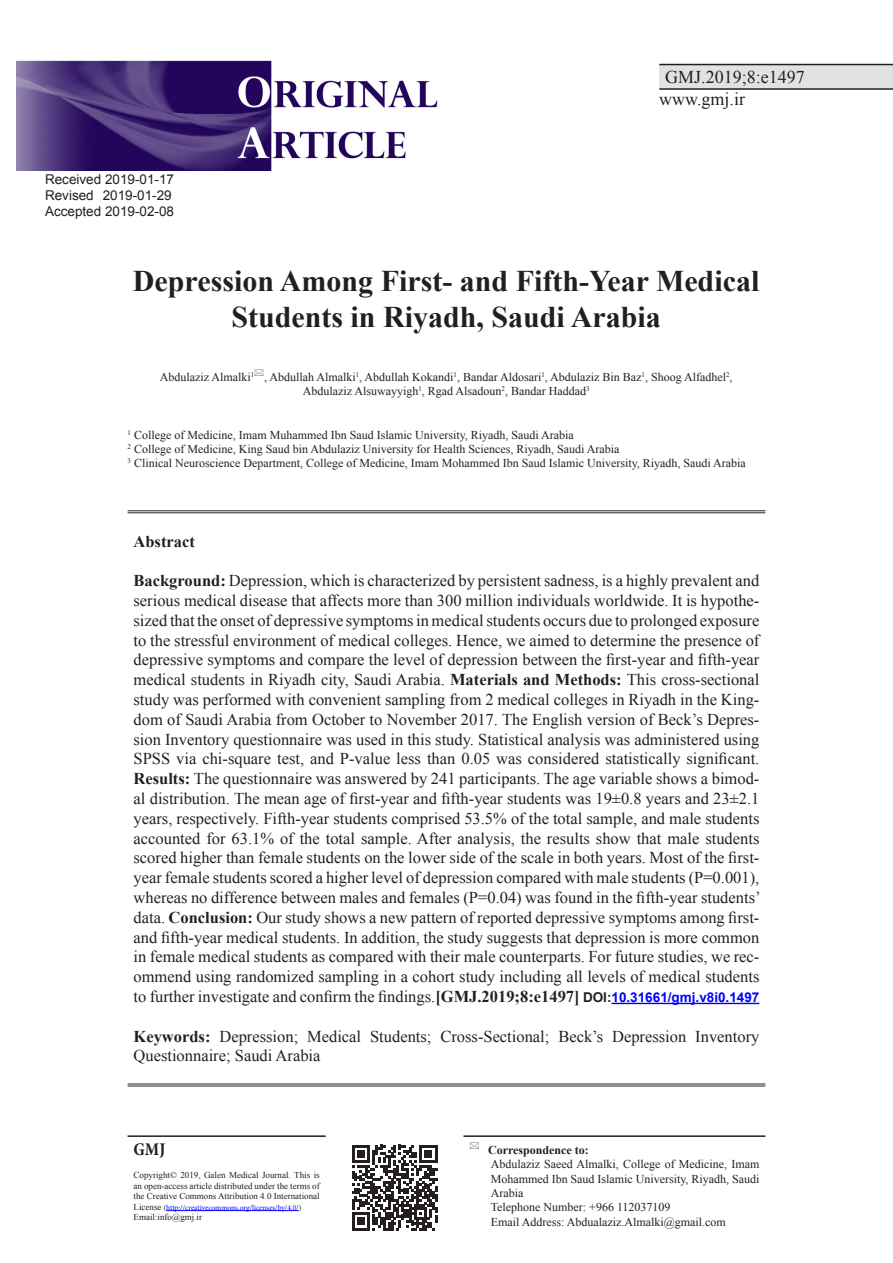
<style>
.page{position:relative;width:893px;height:1263px;background:#fff}
.page>*{position:absolute;margin:0;border:0;box-sizing:border-box;transform-origin:0 0}
.t1{font:700 30px/36px "Times New Roman";color:#231f20;text-align:center}
.t2{font:18px "Times New Roman";color:#231f20}
.t3{font:700 condensed 18px "Minion Pro";color:#231f20}
.t4{font:16.5px/19.8px "Times New Roman";color:#231f20;text-align:justify}
.t5{font:700 16.5px "Times New Roman";color:#231f20}
.t6{font:13.5px "Arial";color:#231f20}
.t7{font:12px/14.4px "Times New Roman";color:#231f20;text-align:justify}
.t8{font:700 12px "Times New Roman";color:#231f20}
.t9{font:9px/10.5px "Times New Roman";color:#231f20;text-align:justify}
.t10{font:7.5px "Minion Pro";letter-spacing:-.005em;color:#00f}
.s1{font-weight:700}
.s2{font-family:"Arial";font-weight:700;font-size:13.5px}
.s3{font-family:"Arial";font-weight:700;font-size:13.5px;color:#00f}
.s4{font-family:"Times New Roman";font-size:9px;color:#231f20}
.s5{font-family:"Times New Roman";color:#231f20}
</style>
<div class="page">
<hr style="left:128px;top:510px;width:637px;height:1px;background:#231f20">
<hr style="left:128px;top:512px;width:637px;height:1px;background:#231f20">
<hr style="left:128px;top:1083px;width:637px;height:1px;background:#231f20">
<hr style="left:128px;top:1085px;width:637px;height:1px;background:#231f20">
<hr style="left:611px;top:1003px;width:148px;height:1px;background:#00f">
<div style="left:659px;top:65px;width:234px;height:24px;background:#e1e2e4"></div>
<hr style="left:659px;top:64px;width:234px;height:1px;background:#231f20">
<hr style="left:659px;top:88px;width:234px;height:2px;background:#231f20">
<hr style="left:463px;top:1135px;width:302px;height:2px;background:#231f20">
<img style="left:17px;top:60px;width:421px;height:111px">
<hr style="left:128px;top:1135px;width:198px;height:2px;background:#231f20">
<hr style="left:166px;top:1210px;width:133px;height:1px;background:#00f">
<svg style="left:352px;top:1145px;width:85px;height:85px"></svg>
<p class="t6" style="left:45px;top:170px;width:131px">Received 2019-01-17</p>
<p class="t6" style="left:45px;top:186px;width:128px">Revised 2019-01-29</p>
<p class="t6" style="left:45px;top:202px;width:131px">Accepted 2019-02-08</p>
<p class="t2" style="left:665px;top:64px;width:141px">GMJ.2019;8:e1497</p>
<p class="t2" style="left:659px;top:87px;width:87px">www.gmj.ir</p>
<p class="t1" style="left:133px;top:262px;width:628px">Depression Among First- and Fifth-Year Medical<br>Students in Riyadh, Saudi Arabia</p>
<p class="t7" style="left:160px;top:369px;width:574px">Abdulaziz Almalki<sup>1</sup> , Abdullah Almalki<sup>1</sup>, Abdullah Kokandi<sup>1</sup>, Bandar Aldosari<sup>1</sup>, Abdulaziz Bin Baz<sup>1</sup>, Shoog Alfadhel<sup>2</sup>,</p>
<p class="t7" style="left:303px;top:384px;width:288px">Abdulaziz Alsuwayyigh<sup>1</sup>, Rgad Alsadoun<sup>2</sup>, Bandar Haddad<sup>3</sup></p>
<p class="t7" style="left:128px;top:427px;width:448px"><sup>1</sup> College of Medicine, Imam Muhammed Ibn Saud Islamic University, Riyadh, Saudi Arabia</p>
<p class="t7" style="left:128px;top:441px;width:493px"><sup>2</sup> College of Medicine, King Saud bin Abdulaziz University for Health Sciences, Riyadh, Saudi Arabia</p>
<p class="t7" style="left:128px;top:456px;width:620px"><sup>3</sup> Clinical Neuroscience Department, College of Medicine, Imam Mohammed Ibn Saud Islamic University, Riyadh, Saudi Arabia</p>
<p class="t5" style="left:134px;top:529px;width:63px">Abstract</p>
<p class="t4" style="left:134px;top:570px;width:629px"><span class="s1">Background:</span> Depression, which is characterized by persistent sadness, is a highly prevalent and serious medical disease that affects more than 300 million individuals worldwide. It is hypothe&shy;sized that the onset of depressive symptoms in medical students occurs due to prolonged exposure to the stressful environment of medical colleges. Hence, we aimed to determine the presence of depressive symptoms and compare the level of depression between the first-year and fifth-year medical students in Riyadh city, Saudi Arabia. <span class="s1">Materials and Methods:</span> This cross-sectional study was performed with convenient sampling from 2 medical colleges in Riyadh in the King&shy;dom of Saudi Arabia from October to November 2017. The English version of Beck’s Depres&shy;sion Inventory questionnaire was used in this study. Statistical analysis was administered using SPSS via chi-square test, and P-value less than 0.05 was considered statistically significant.<br><span class="s1">Results:</span> The questionnaire was answered by 241 participants. The age variable shows a bimod&shy;al distribution. The mean age of first-year and fifth-year students was 19±0.8 years and 23±2.1 years, respectively. Fifth-year students comprised 53.5% of the total sample, and male students accounted for 63.1% of the total sample. After analysis, the results show that male students scored higher than female students on the lower side of the scale in both years. Most of the first&shy;year female students scored a higher level of depression compared with male students (P=0.001), whereas no difference between males and females (P=0.04) was found in the fifth-year students’ data. <span class="s1">Conclusion:</span> Our study shows a new pattern of reported depressive symptoms among first&shy;and fifth-year medical students. In addition, the study suggests that depression is more common in female medical students as compared with their male counterparts. For future studies, we rec&shy;ommend using randomized sampling in a cohort study including all levels of medical students to further investigate and confirm the findings.<span class="s1">[GMJ.2019;8:e1497]</span> <span class="s2">DOI:</span><span class="s3">10.31661/gmj.v8i0.1497</span></p>
<p class="t4" style="left:134px;top:1026px;width:627px"><span class="s1">Keywords:</span> Depression; Medical Students; Cross-Sectional; Beck’s Depression Inventory<br>Questionnaire; Saudi Arabia</p>
<p class="t3" style="left:134px;top:1137px;width:33px">GMJ</p>
<p class="t9" style="left:134px;top:1170px;width:188px">Copyright© 2019, Galen Medical Journal. This is an open-access article distributed under the terms of the Creative Commons Attribution 4.0 International</p>
<p class="t10" style="left:134px;top:1202px;width:169px"><span class="s4">License</span> <span class="s5">(</span>http://creativecommons.org/licenses/by/4.0/<span class="s5">)</span></p>
<p class="t9" style="left:134px;top:1212px;width:70px">Email:info@gmj.ir</p>
<p class="t8" style="left:488px;top:1141px;width:102px">Correspondence to:</p>
<p class="t7" style="left:491px;top:1156px;width:270px">Abdulaziz Saeed Almalki, College of Medicine, Imam Mohammed Ibn Saud Islamic University, Riyadh, Saudi Arabia</p>
<p class="t7" style="left:491px;top:1200px;width:181px">Telephone Number: +966 112037109</p>
<p class="t7" style="left:491px;top:1214px;width:237px">Email Address: Abdualaziz.Almalki@gmail.com</p>
</div>
